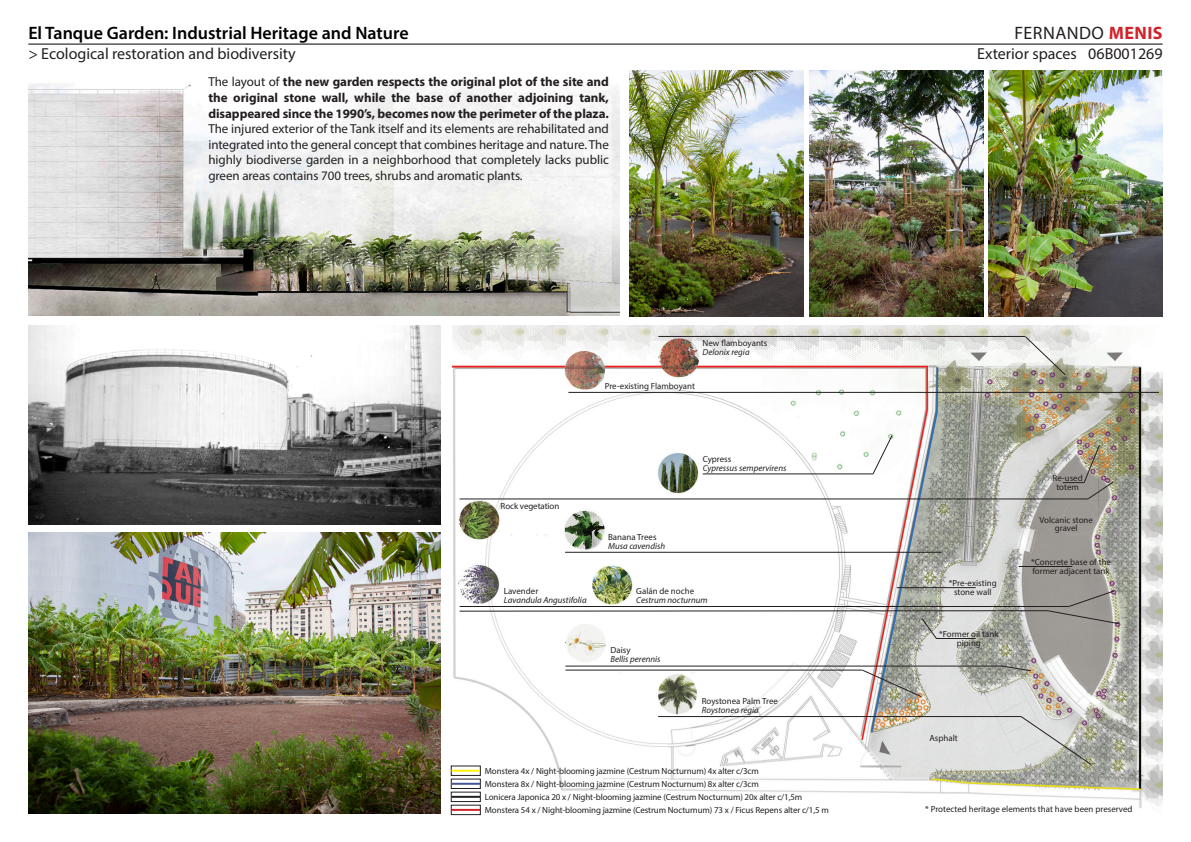
<style>
.page{position:relative;width:1191px;height:842px;background:#fff}
.page>*{position:absolute;margin:0;border:0;box-sizing:border-box;transform-origin:0 0}
.t1{font:600 18px "Myriad Pro";color:#000}
.t2{font:18px "Myriad Pro";letter-spacing:.025em;color:#231f20}
.t3{font:16px "Myriad Pro";color:#231f20}
.t4{font:13px/15.6px "Myriad Pro";letter-spacing:-.005em;color:#231f20;text-align:justify}
.t5{font:8.9px/8.9px "Myriad Pro";letter-spacing:-.01em;color:#231f20}
.t6{font:italic 8.9px "Myriad Pro";color:#231f20}
.s1{font-weight:700}
.s2{font-weight:700;color:#d1232a}
</style>
<div class="page">
<img style="left:28px;top:532px;width:412px;height:282px">
<img style="left:988px;top:70px;width:174px;height:246px">
<img style="left:809px;top:70px;width:174px;height:246px">
<hr style="left:28px;top:44px;width:1134px;height:1px;background:#000">
<img style="left:28px;top:83px;width:591px;height:232px">
<img style="left:452px;top:325px;width:710px;height:491px">
<div style="left:451px;top:779px;width:29px;height:10px;border:1px solid #231f20"></div>
<div style="left:451px;top:792px;width:29px;height:10px;border:1px solid #231f20"></div>
<div style="left:451px;top:805px;width:29px;height:10px;border:1px solid #231f20"></div>
<hr style="left:451px;top:770px;width:29px;height:2px;background:#fff101">
<hr style="left:451px;top:783px;width:29px;height:2px;background:#415399">
<hr style="left:451px;top:796px;width:29px;height:2px;background:#231f20">
<hr style="left:451px;top:809px;width:29px;height:2px;background:#d1232a">
<hr style="left:896px;top:587px;width:79px;height:1px;background:#231f20">
<hr style="left:1018px;top:566px;width:54px;height:1px;background:#231f20">
<svg style="left:1025px;top:336px;width:40px;height:39px"></svg>
<hr style="left:658px;top:336px;width:367px;height:1px;background:#231f20">
<hr style="left:568px;top:392px;width:591px;height:1px;background:#231f20">
<img style="left:1062px;top:444px;width:51px;height:55px">
<hr style="left:459px;top:499px;width:629px;height:1px;background:#231f20">
<hr style="left:565px;top:552px;width:376px;height:1px;background:#231f20">
<svg style="left:459px;top:591px;width:660px;height:48px"></svg>
<hr style="left:565px;top:666px;width:437px;height:1px;background:#231f20">
<svg style="left:1001px;top:666px;width:30px;height:5px"></svg>
<svg style="left:862px;top:670px;width:59px;height:27px"></svg>
<hr style="left:565px;top:670px;width:297px;height:1px;background:#231f20">
<hr style="left:658px;top:716px;width:363px;height:1px;background:#231f20">
<svg style="left:1020px;top:716px;width:71px;height:49px;background:#c7c8c4"></svg>
<hr style="left:702px;top:474px;width:171px;height:1px;background:#231f20">
<svg style="left:872px;top:435px;width:20px;height:39px"></svg>
<img style="left:630px;top:70px;width:173px;height:246px">
<img style="left:28px;top:325px;width:412px;height:200px">
<p class="t1" style="left:28px;top:22px;width:382px">El Tanque Garden: Industrial Heritage and Nature</p>
<p class="t3" style="left:28px;top:44px;width:269px">&gt; Ecological restoration and biodiversity</p>
<p class="t4" style="left:208px;top:74px;width:402px">The layout of <span class="s1">the new garden respects the original plot of the site and the original stone wall, while the base of another adjoining tank, disappeared since the 1990’s, becomes now the perimeter of the plaza.<br></span>The injured exterior of the Tank itself and its elements are rehabilitated and integrated into the general concept that combines heritage and nature. The highly biodiverse garden in a neighborhood that completely lacks public green areas contains 700 trees, shrubs and aromatic plants.</p>
<p class="t5" style="left:500px;top:502px;width:60px">Rock vegetation</p>
<p class="t5" style="left:702px;top:339px;width:66px">New flamboyants</p>
<p class="t6" style="left:702px;top:347px;width:49px">Delonix regia</p>
<p class="t5" style="left:605px;top:381px;width:92px">Pre-existing Flamboyant</p>
<p class="t5" style="left:702px;top:454px;width:30px">Cypress</p>
<p class="t6" style="left:702px;top:462px;width:85px">Cypressus sempervirens</p>
<p class="t5" style="left:504px;top:587px;width:36px">Lavender</p>
<p class="t6" style="left:504px;top:595px;width:84px">Lavandula Angustifolia</p>
<p class="t5" style="left:608px;top:532px;width:50px">Banana Trees</p>
<p class="t6" style="left:608px;top:540px;width:59px">Musa cavendish</p>
<p class="t5" style="left:636px;top:587px;width:59px">Galán de noche</p>
<p class="t6" style="left:636px;top:595px;width:73px">Cestrum nocturnum</p>
<p class="t5" style="left:610px;top:646px;width:22px">Daisy</p>
<p class="t6" style="left:610px;top:654px;width:52px">Bellis perennis</p>
<p class="t5" style="left:702px;top:696px;width:78px">Roystonea Palm Tree</p>
<p class="t6" style="left:702px;top:704px;width:59px">Roystonea regia</p>
<p class="t5" style="left:485px;top:766px;width:275px">Monstera 4x / Night-blooming jazmine (Cestrum Nocturnum) 4x alter c/3cm</p>
<p class="t5" style="left:485px;top:779px;width:275px">Monstera 8x / Night-blooming jazmine (Cestrum Nocturnum) 8x alter c/3cm</p>
<p class="t5" style="left:485px;top:792px;width:319px">Lonicera Japonica 20 x / Night-blooming jazmine (Cestrum Nocturnum) 20x alter c/1,5m</p>
<p class="t5" style="left:485px;top:805px;width:345px">Monstera 54 x / Night-blooming jazmine (Cestrum Nocturnum) 73 x / Ficus Repens alter c/1,5 m</p>
<p class="t2" style="left:1014px;top:22px;width:150px">FERNANDO <span class="s2">MENIS</span></p>
<p class="t3" style="left:977px;top:44px;width:101px">Exterior spaces</p>
<p class="t3" style="left:1088px;top:44px;width:76px">06B001269</p>
<p class="t5" style="left:1052px;top:473px;width:32px">Re-used</p>
<p class="t5" style="left:1056px;top:482px;width:24px">totem</p>
<p class="t5" style="left:1039px;top:515px;width:55px">Volcanic stone</p>
<p class="t5" style="left:1055px;top:523px;width:24px">gravel</p>
<p class="t5" style="left:949px;top:578px;width:49px">*Pre-existing</p>
<p class="t5" style="left:954px;top:587px;width:39px">stone wall</p>
<p class="t5" style="left:939px;top:629px;width:61px">*Former oil tank</p>
<p class="t5" style="left:956px;top:638px;width:26px">piping</p>
<p class="t5" style="left:1031px;top:557px;width:82px">*Concrete base of the former adjacent tank</p>
<p class="t5" style="left:929px;top:733px;width:30px">Asphalt</p>
<p class="t5" style="left:925px;top:804px;width:209px">* Protected heritage elements that have been preserved</p>
</div>
